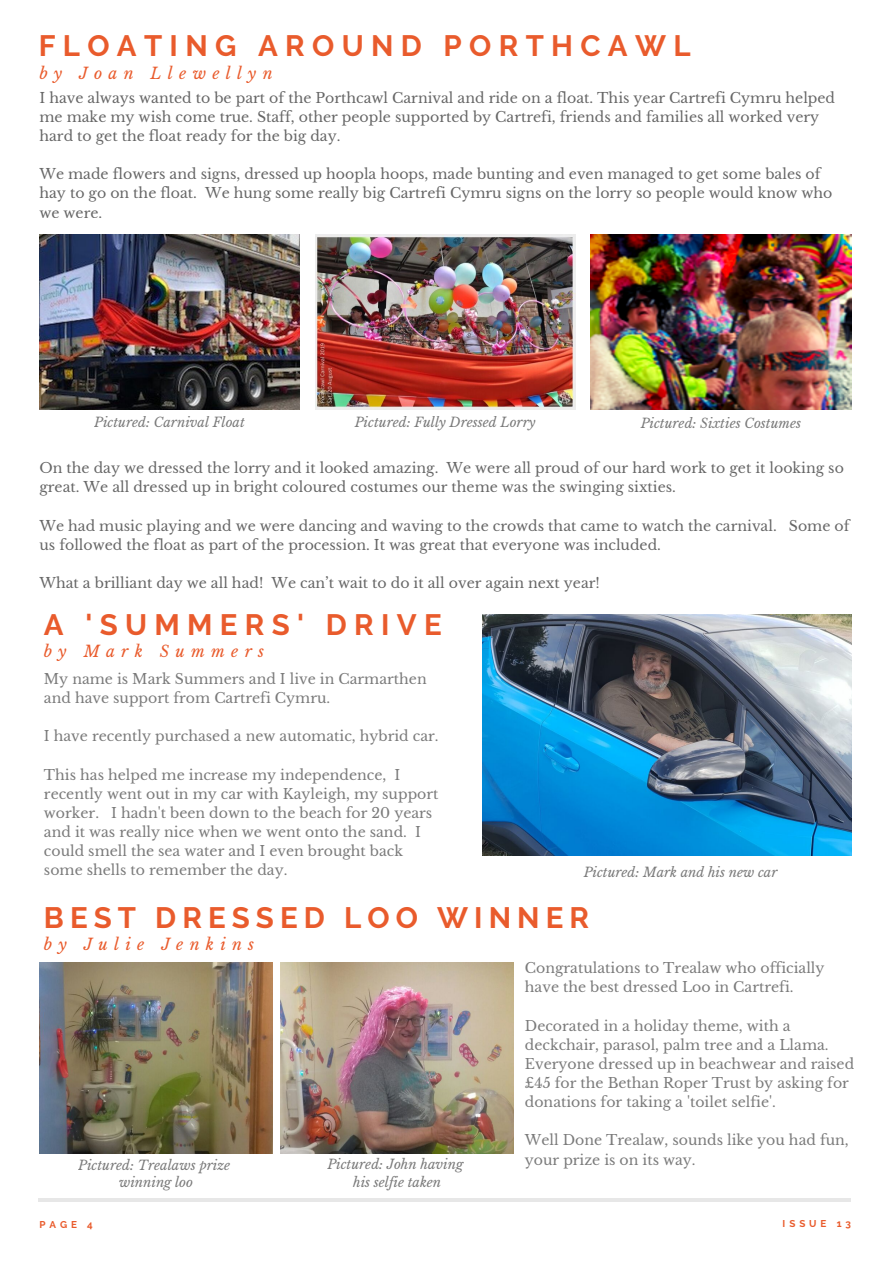
<style>
.page{position:relative;width:894px;height:1264px;background:#fff}
.page>*{position:absolute;margin:0;border:0;box-sizing:border-box;transform-origin:0 0}
.t1{font:700 29.4px "Raleway";letter-spacing:.25em;color:#e95b2c}
.t2{font:700 29.4px "Raleway";letter-spacing:.205em;color:#e95b2c}
.t3{font:italic 15.75px "Libre Baskerville";letter-spacing:.4em;color:#e95b2c}
.t4{font:14.1px/19.2px "Libre Baskerville";color:#000}
.t5{font:14.1px/19.2px "Libre Baskerville";color:#222}
.t6{font:italic 13.2px/17.9px "Libre Baskerville";color:#222;text-align:center}
.t7{font:700 9.9px "Raleway";letter-spacing:.4em;color:#e95b2c}
</style>
<div class="page">
<hr style="left:39px;top:1198px;width:811px;height:3px;background:#000">
<img style="left:39px;top:234px;width:261px;height:176px">
<img style="left:482px;top:614px;width:368px;height:241px">
<img style="left:315px;top:234px;width:260px;height:176px">
<img style="left:590px;top:234px;width:260px;height:176px">
<img style="left:39px;top:962px;width:233px;height:191px">
<img style="left:280px;top:962px;width:233px;height:191px">
<h1 class="t1" style="left:39px;top:29px;width:653px">FLOATING AROUND PORTHCAWL</h1>
<p class="t3" style="left:39px;top:63px;width:234px">by Joan Llewellyn</p>
<p class="t4" style="left:39px;top:88px;width:797px">I have always wanted to be part of the Porthcawl Carnival and ride on a float. This year Cartrefi Cymru helped me make my wish come true. Staff, other people supported by Cartrefi, friends and families all worked very hard to get the float ready for the big day.</p>
<p class="t4" style="left:39px;top:165px;width:794px">We made flowers and signs, dressed up hoopla hoops, made bunting and even managed to get some bales of hay to go on the float. We hung some really big Cartrefi Cymru signs on the lorry so people would know who we were.</p>
<p class="t6" style="left:94px;top:414px;width:152px">Pictured: Carnival Float</p>
<p class="t6" style="left:355px;top:414px;width:182px">Pictured: Fully Dressed Lorry</p>
<p class="t6" style="left:640px;top:415px;width:162px">Pictured: Sixties Costumes</p>
<p class="t4" style="left:39px;top:458px;width:805px">On the day we dressed the lorry and it looked amazing. We were all proud of our hard work to get it looking so great. We all dressed up in bright coloured costumes our theme was the swinging sixties.</p>
<p class="t4" style="left:39px;top:516px;width:811px">We had music playing and we were dancing and waving to the crowds that came to watch the carnival. Some of us followed the float as part of the procession. It was great that everyone was included.</p>
<p class="t4" style="left:39px;top:573px;width:562px">What a brilliant day we all had! We can’t wait to do it all over again next year!</p>
<h1 class="t1" style="left:44px;top:607px;width:399px">A 'SUMMERS' DRIVE</h1>
<p class="t3" style="left:44px;top:642px;width:222px">by Mark Summers</p>
<p class="t5" style="left:44px;top:669px;width:384px">My name is Mark Summers and I live in Carmarthen and have support from Cartrefi Cymru.</p>
<p class="t5" style="left:44px;top:726px;width:396px">I have recently purchased a new automatic, hybrid car.</p>
<p class="t5" style="left:44px;top:765px;width:396px">This has helped me increase my independence, I recently went out in my car with Kayleigh, my support worker. I hadn't been down to the beach for 20 years and it was really nice when we went onto the sand. I could smell the sea water and I even brought back some shells to remember the day.</p>
<p class="t6" style="left:583px;top:863px;width:195px">Pictured: Mark and his new car</p>
<h1 class="t2" style="left:44px;top:900px;width:546px">BEST DRESSED LOO WINNER</h1>
<p class="t3" style="left:44px;top:934px;width:212px">by Julie Jenkins</p>
<p class="t5" style="left:524px;top:958px;width:301px">Congratulations to Trealaw who officially have the best dressed Loo in Cartrefi.</p>
<p class="t5" style="left:524px;top:1015px;width:331px">Decorated in a holiday theme, with a deckchair, parasol, palm tree and a Llama.<br>Everyone dressed up in beachwear and raised £45 for the Bethan Roper Trust by asking for donations for taking a 'toilet selfie'.</p>
<p class="t5" style="left:524px;top:1130px;width:325px">Well Done Trealaw, sounds like you had fun, your prize is on its way.</p>
<p class="t6" style="left:78px;top:1155px;width:153px">Pictured: Trealaws prize winning loo</p>
<p class="t6" style="left:327px;top:1155px;width:137px">Pictured: John having his selfie taken</p>
<p class="t7" style="left:39px;top:1218px;width:55px">PAGE 4</p>
<p class="t7" style="left:782px;top:1217px;width:70px">ISSUE 13</p>
</div>
